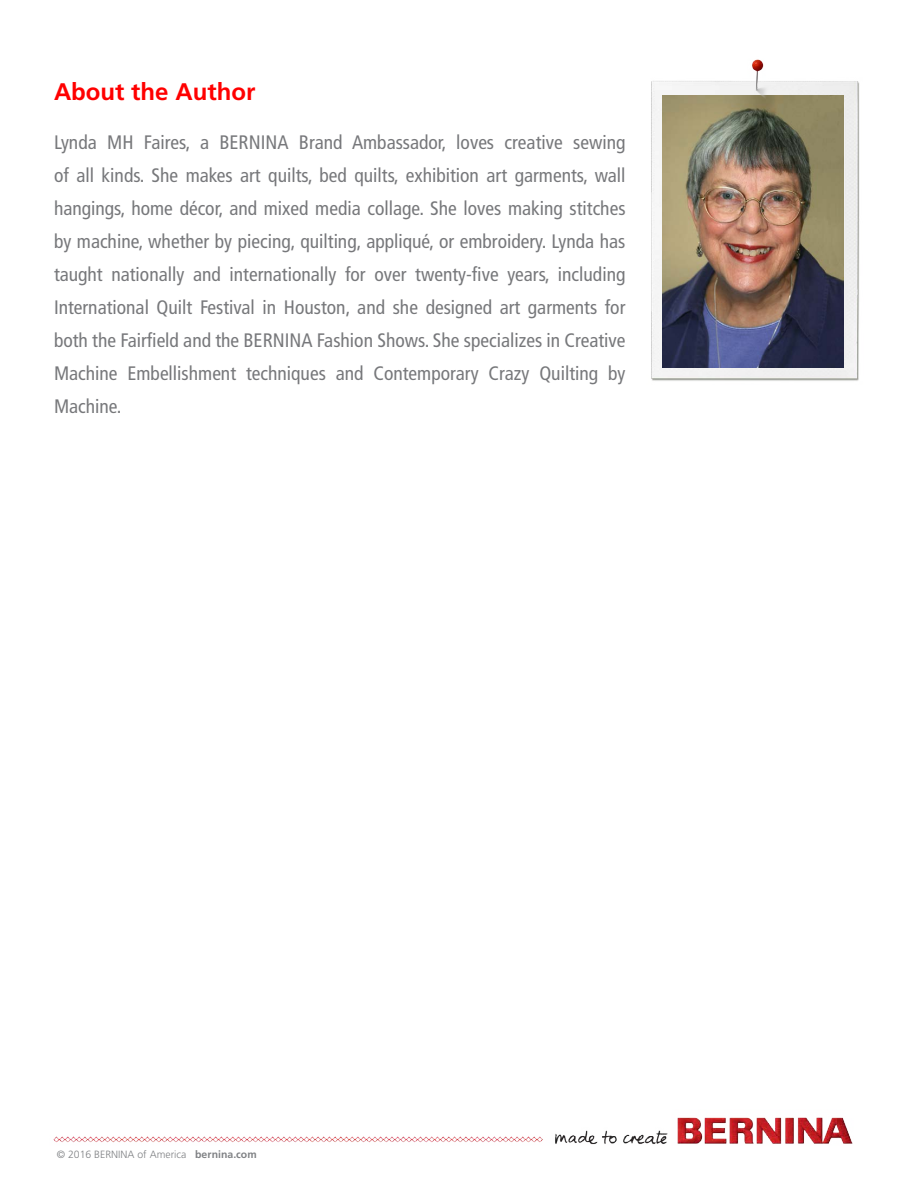
<style>
.page{position:relative;width:918px;height:1188px;background:#fff}
.page>*{position:absolute;margin:0;border:0;box-sizing:border-box;transform-origin:0 0}
.t1{font:700 24px "Frutiger LT Std";color:#f00}
.t2{font:condensed 19.5px/33px "Frutiger LT Std";color:#77787b;text-align:justify}
.t3{font:300 10.5px "Frutiger LT Std";color:#808285}
.s1{font-weight:700}
</style>
<div class="page">
<img style="left:53px;top:1117px;width:800px;height:28px">
<img style="left:651px;top:81px;width:209px;height:300px">
<img style="left:662px;top:96px;width:182px;height:272px">
<img style="left:723px;top:59px;width:69px;height:57px">
<p class="t1" style="left:54px;top:78px;width:203px">About the Author</p>
<p class="t2" style="left:54px;top:126px;width:573px">Lynda MH Faires, a BERNINA Brand Ambassador, loves creative sewing of all kinds. She makes art quilts, bed quilts, exhibition art garments, wall hangings, home décor, and mixed media collage. She loves making stitches by machine, whether by piecing, quilting, appliqué, or embroidery. Lynda has taught nationally and internationally for over twenty-five years, including International Quilt Festival in Houston, and she designed art garments for both the Fairfield and the BERNINA Fashion Shows. She specializes in Creative Machine Embellishment techniques and Contemporary Crazy Quilting by Machine.</p>
<p class="t3" style="left:57px;top:1149px;width:201px">© 2016 BERNINA of America <span class="s1">bernina.com</span></p>
</div>
